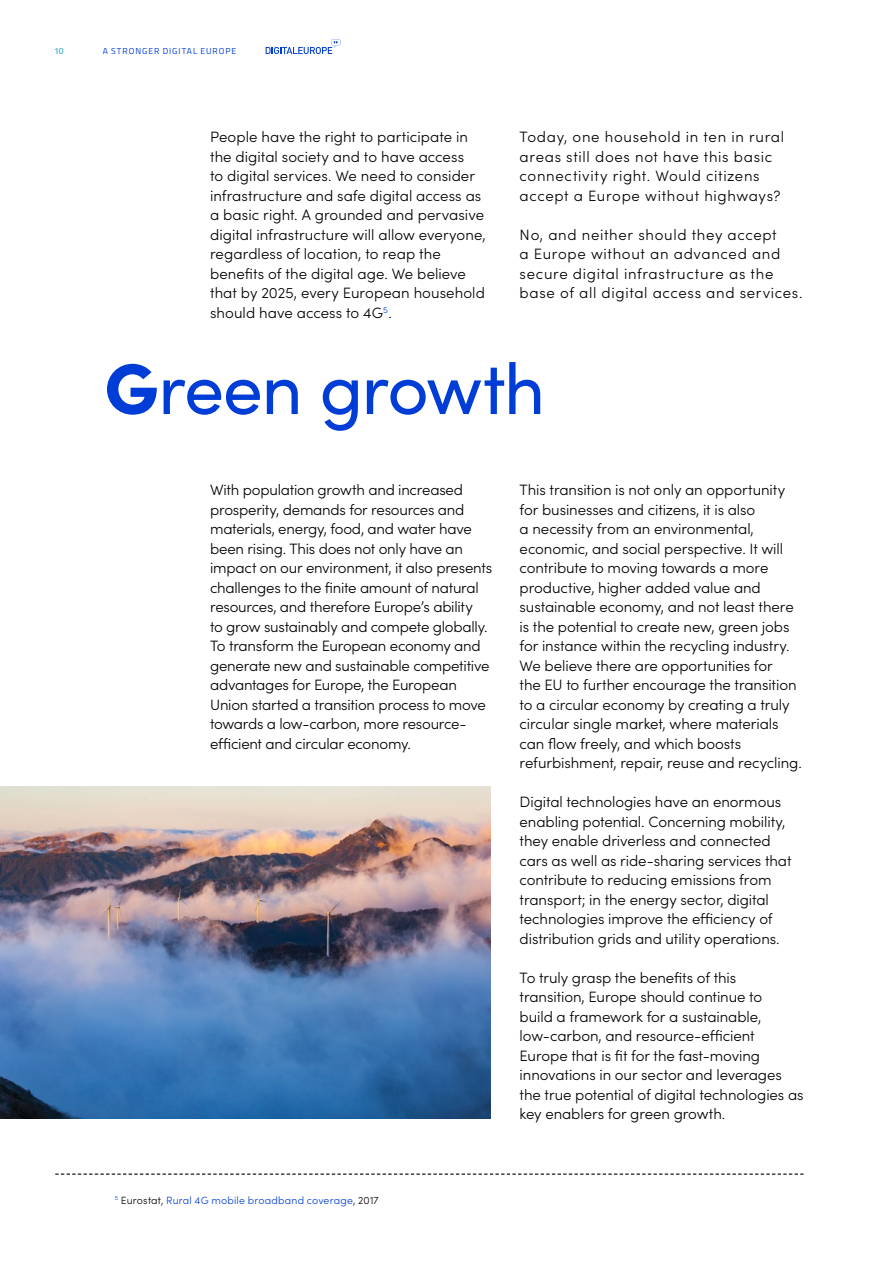
<style>
.page{position:relative;width:893px;height:1263px;background:#fff}
.page>*{position:absolute;margin:0;border:0;box-sizing:border-box;transform-origin:0 0}
.t1{font:72px "Sofia Pro";letter-spacing:-.025em;color:#003dd6}
.t2{font:300 15px/19.5px "Sofia Pro";letter-spacing:-.005em;color:#000}
.t3{font:300 15px/19.5px "Sofia Pro";letter-spacing:.045em;color:#000}
.t4{font:300 10.5px "Sofia Pro";letter-spacing:.015em;color:#003dd6}
.t5{font:8.7px "Titillium";letter-spacing:.11em;color:#003dd6}
.t6{font:8.7px "Titillium";color:#0098b7}
.s1{font-weight:900}
.s2{color:#000}
</style>
<div class="page">
<svg style="left:55px;top:1173px;width:749px;height:2px"></svg>
<svg style="left:266px;top:39px;width:74px;height:15px"></svg>
<img style="left:0;top:787px;width:491px;height:331px">
<p class="t6" style="left:54px;top:45px;width:11px">10</p>
<p class="t5" style="left:103px;top:45px;width:135px">A STRONGER DIGITAL EUROPE</p>
<p class="t2" style="left:210px;top:127px;width:277px">People have the right to participate in the digital society and to have access<br>to digital services. We need to consider infrastructure and safe digital access as a basic right. A grounded and pervasive digital infrastructure will allow everyone, regardless of location, to reap the benefits of the digital age. We believe that by 2025, every European household should have access to 4G<sup>5</sup>.</p>
<p class="t3" style="left:520px;top:127px;width:266px">Today, one household in ten in rural areas still does not have this basic connectivity right. Would citizens accept a Europe without highways?</p>
<p class="t3" style="left:520px;top:224px;width:284px">No, and neither should they accept<br>a Europe without an advanced and secure digital infrastructure as the base of all digital access and services.</p>
<h1 class="t1" style="left:104px;top:336px;width:442px"><span class="s1">G</span>reen growth</h1>
<p class="t2" style="left:210px;top:479px;width:284px">With population growth and increased prosperity, demands for resources and materials, energy, food, and water have been rising. This does not only have an impact on our environment, it also presents challenges to the finite amount of natural resources, and therefore Europe’s ability<br>to grow sustainably and compete globally.<br>To transform the European economy and generate new and sustainable competitive advantages for Europe, the European Union started a transition process to move towards a low-carbon, more resource&shy;efficient and circular economy.</p>
<p class="t2" style="left:520px;top:479px;width:284px">This transition is not only an opportunity for businesses and citizens, it is also<br>a necessity from an environmental, economic, and social perspective. It will contribute to moving towards a more productive, higher added value and sustainable economy, and not least there is the potential to create new, green jobs for instance within the recycling industry.<br>We believe there are opportunities for<br>the EU to further encourage the transition to a circular economy by creating a truly circular single market, where materials can flow freely, and which boosts refurbishment, repair, reuse and recycling.</p>
<p class="t2" style="left:520px;top:791px;width:273px">Digital technologies have an enormous enabling potential. Concerning mobility, they enable driverless and connected cars as well as ride-sharing services that contribute to reducing emissions from transport; in the energy sector, digital technologies improve the efficiency of distribution grids and utility operations.</p>
<p class="t2" style="left:520px;top:967px;width:285px">To truly grasp the benefits of this transition, Europe should continue to<br>build a framework for a sustainable, low-carbon, and resource-efficient Europe that is fit for the fast-moving innovations in our sector and leverages the true potential of digital technologies as key enablers for green growth.</p>
<p class="t4" style="left:115px;top:1192px;width:265px"><sup>5</sup> <span class="s2">Eurostat,</span> Rural 4G mobile broadband coverage<span class="s2">, 2017</span></p>
</div>
